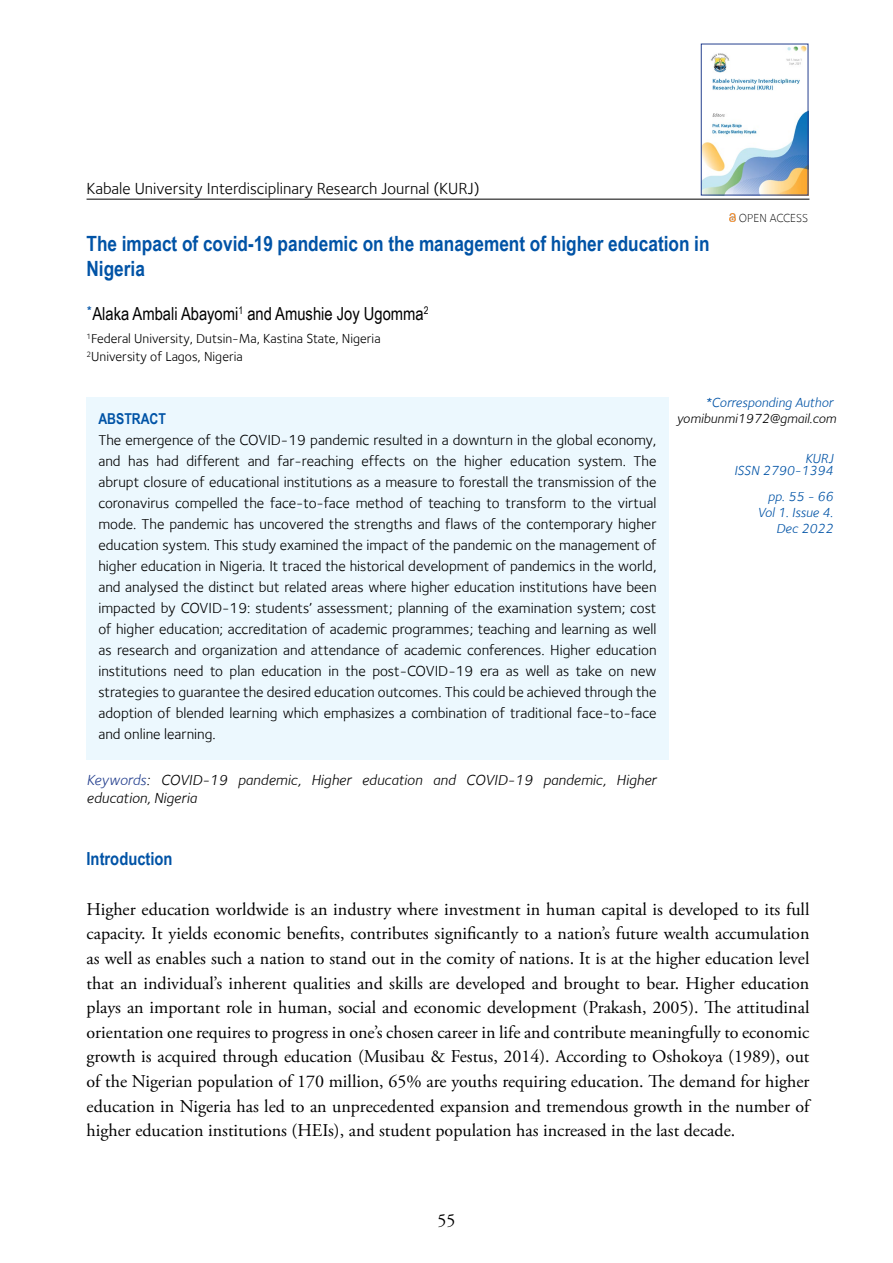
<style>
.page{position:relative;width:893px;height:1263px;background:#fff}
.page>*{position:absolute;margin:0;border:0;box-sizing:border-box;transform-origin:0 0}
.t1{font:700 21px/25.2px "Arial Narrow";color:#0053a6}
.t2{font:18px/24.6px "Adobe Garamond Pro";color:#000;text-align:justify}
.t3{font:18px "Arial Narrow";color:#000101}
.t4{font:700 18px "Arial Narrow";color:#0053a6}
.t5{font:16.5px "Foundry Sterling";color:#000}
.t6{font:15px/21px "Foundry Sterling";color:#000;text-align:justify}
.t7{font:italic 15px/18px "Foundry Sterling";color:#000}
.t8{font:700 15px "Arial Narrow";color:#0053a6}
.t9{font:13.5px/18px "Foundry Sterling";color:#000}
.t10{font:italic 13.5px/16.2px "Foundry Sterling";color:#0053a6;text-align:right}
.t11{font:italic 13.5px "Foundry Sterling";color:#000}
.t12{font:300 12px "Foundry Sterling";color:#000}
.s1{color:#25408f}
</style>
<div class="page">
<img style="left:703px;top:46px;width:103px;height:147px">
<div style="left:701px;top:44px;width:107px;height:151px;border:1px solid #25408f"></div>
<hr style="left:87px;top:199px;width:722px;height:1px;background:#000">
<svg style="left:730px;top:213px;width:5px;height:9px"></svg>
<div style="left:87px;top:398px;width:582px;height:362px;background:#ecf8fe"></div>
<p class="t5" style="left:87px;top:178px;width:395px">Kabale University Interdisciplinary Research Journal (KURJ)</p>
<h1 class="t1" style="left:87px;top:230px;width:624px">The impact of covid-19 pandemic on the management of higher education in<br>Nigeria</h1>
<p class="t3" style="left:87px;top:301px;width:343px"><sup>*</sup>Alaka Ambali Abayomi<sup>1</sup> and Amushie Joy Ugomma<sup>2</sup></p>
<p class="t9" style="left:87px;top:330px;width:296px"><sup>1</sup>Federal University, Dutsin-Ma, Kastina State, Nigeria<br><sup>2</sup>University of Lagos, Nigeria</p>
<p class="t12" style="left:739px;top:211px;width:71px">OPEN ACCESS</p>
<p class="t8" style="left:98px;top:407px;width:69px">ABSTRACT</p>
<p class="t6" style="left:98px;top:429px;width:560px">The emergence of the COVID-19 pandemic resulted in a downturn in the global economy, and has had different and far-reaching effects on the higher education system. The abrupt closure of educational institutions as a measure to forestall the transmission of the coronavirus compelled the face-to-face method of teaching to transform to the virtual mode. The pandemic has uncovered the strengths and flaws of the contemporary higher education system. This study examined the impact of the pandemic on the management of higher education in Nigeria. It traced the historical development of pandemics in the world, and analysed the distinct but related areas where higher education institutions have been impacted by COVID-19: students’ assessment; planning of the examination system; cost of higher education; accreditation of academic programmes; teaching and learning as well as research and organization and attendance of academic conferences. Higher education institutions need to plan education in the post-COVID-19 era as well as take on new strategies to guarantee the desired education outcomes. This could be achieved through the adoption of blended learning which emphasizes a combination of traditional face-to-face and online learning.</p>
<p class="t7" style="left:87px;top:771px;width:571px"><span class="s1">Keywords</span>: COVID-19 pandemic, Higher education and COVID-19 pandemic, Higher education, Nigeria</p>
<p class="t10" style="left:705px;top:395px;width:129px">*Corresponding Author</p>
<p class="t11" style="left:677px;top:410px;width:161px">yomibunmi1972@gmail.com</p>
<p class="t10" style="left:805px;top:451px;width:30px">KURJ</p>
<p class="t10" style="left:758px;top:488px;width:77px">pp. 55 - 66<br>Vol 1. Issue 4.<br>Dec 2022</p>
<p class="t10" style="left:734px;top:462px;width:101px">ISSN 2790-1394</p>
<p class="t4" style="left:87px;top:845px;width:88px">Introduction</p>
<p class="t2" style="left:87px;top:897px;width:724px">Higher education worldwide is an industry where investment in human capital is developed to its full capacity. It yields economic benefits, contributes significantly to a nation’s future wealth accumulation as well as enables such a nation to stand out in the comity of nations. It is at the higher education level that an individual’s inherent qualities and skills are developed and brought to bear. Higher education plays an important role in human, social and economic development (Prakash, 2005). The attitudinal orientation one requires to progress in one’s chosen career in life and contribute meaningfully to economic growth is acquired through education (Musibau &amp; Festus, 2014). According to Oshokoya (1989), out of the Nigerian population of 170 million, 65% are youths requiring education. The demand for higher education in Nigeria has led to an unprecedented expansion and tremendous growth in the number of higher education institutions (HEIs), and student population has increased in the last decade.</p>
<p class="t2" style="left:437px;top:1209px;width:19px">55</p>
</div>
